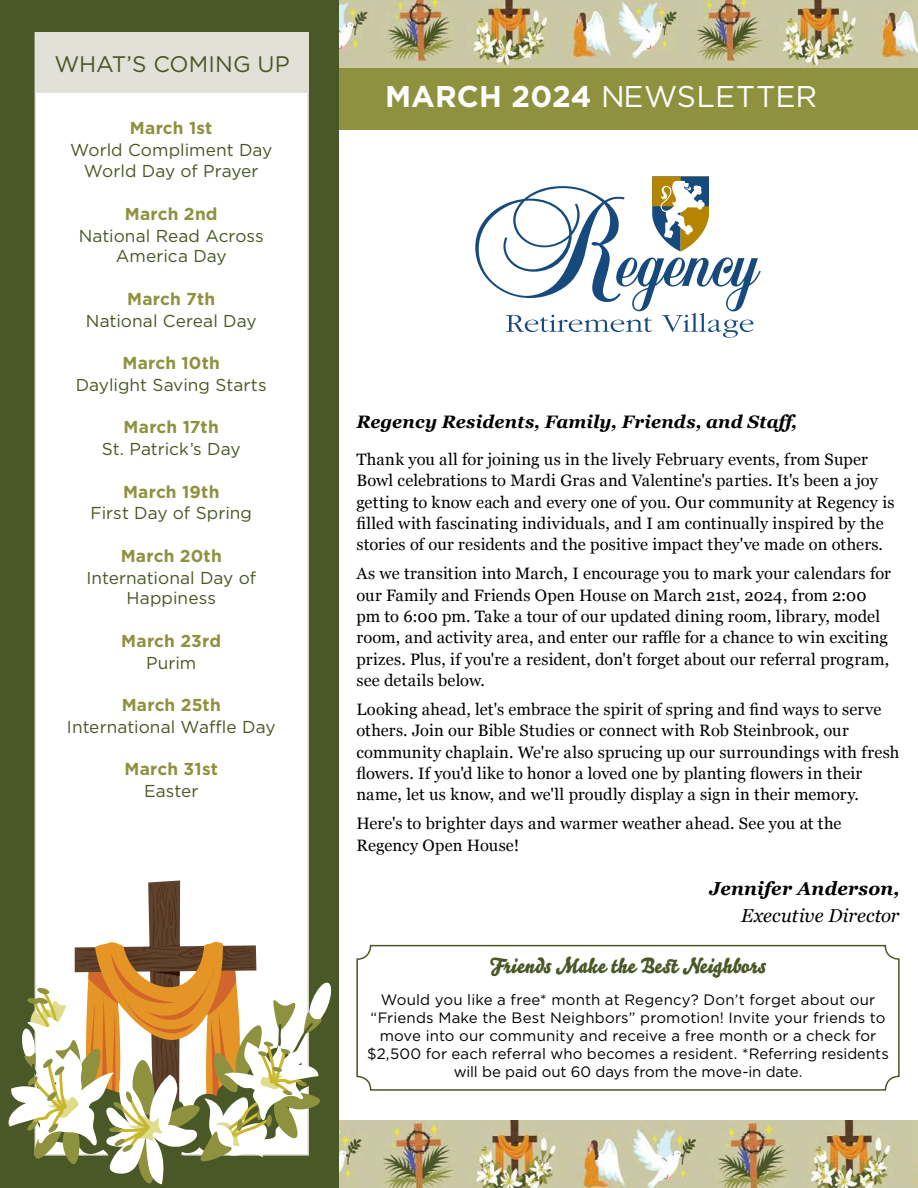
<style>
.page{position:relative;width:918px;height:1188px;background:#fff}
.page>*{position:absolute;margin:0;border:0;box-sizing:border-box;transform-origin:0 0}
.t1{font:30px "Gotham";color:#fff}
.t2{font:22.5px "Gotham";letter-spacing:.005em;color:#4a5726}
.t3{font:21px "Bello Script Pro";letter-spacing:.015em;color:#4a5726}
.t4{font:italic 700 18.75px "Georgia";letter-spacing:.005em;color:#000}
.t5{font:italic 18.75px "Georgia";color:#000}
.t6{font:italic 700 18px "Georgia";letter-spacing:.005em;color:#000}
.t7{font:17.25px/20.7px "Gotham";color:#4a5726;text-align:center}
.t8{font:700 17.25px "Gotham";letter-spacing:.01em;color:#8e923f}
.t9{font:16.5px/21.3px "Georgia";letter-spacing:.01em;color:#000}
.t10{font:15px/18px "Gotham";letter-spacing:.005em;color:#000;text-align:center}
.s1{font-weight:700}
</style>
<div class="page">
<div style="left:0;top:64px;width:918px;height:66px;background:#8e923f"></div>
<img style="left:339px;top:0;width:579px;height:68px">
<img style="left:339px;top:1120px;width:579px;height:68px">
<div style="left:0;top:0;width:339px;height:1188px;background:#4a5726"></div>
<div style="left:35px;top:32px;width:274px;height:1124px;background:#fff;border:2px solid #e1e1d8"></div>
<div style="left:36px;top:32px;width:273px;height:61px;background:#e1e1d8"></div>
<svg style="left:8px;top:880px;width:324px;height:304px"></svg>
<svg style="left:475px;top:176px;width:286px;height:162px"></svg>
<div style="left:356px;top:945px;width:544px;height:146px;border:2px solid #4a5726;border-radius:14px"></div>
<h2 class="t2" style="left:54px;top:49px;width:237px">WHAT’S COMING UP</h2>
<p class="t8" style="left:130px;top:116px;width:84px">March 1st</p>
<p class="t7" style="left:70px;top:138px;width:204px;line-height:21.8px">World Compliment Day<br>World Day of Prayer</p>
<p class="t8" style="left:125px;top:202px;width:94px">March 2nd</p>
<p class="t7" style="left:79px;top:225px;width:187px">National Read Across<br>America Day</p>
<p class="t8" style="left:127px;top:287px;width:90px">March 7th</p>
<p class="t7" style="left:86px;top:310px;width:172px">National Cereal Day</p>
<p class="t8" style="left:122px;top:352px;width:99px">March 10th</p>
<p class="t7" style="left:76px;top:374px;width:192px">Daylight Saving Starts</p>
<p class="t8" style="left:124px;top:416px;width:97px">March 17th</p>
<p class="t7" style="left:102px;top:438px;width:140px">St. Patrick’s Day</p>
<p class="t8" style="left:123px;top:480px;width:98px">March 19th</p>
<p class="t7" style="left:90px;top:503px;width:163px">First Day of Spring</p>
<p class="t8" style="left:121px;top:544px;width:103px">March 20th</p>
<p class="t7" style="left:86px;top:567px;width:171px">International Day of<br>Happiness</p>
<p class="t8" style="left:121px;top:629px;width:101px">March 23rd</p>
<p class="t7" style="left:146px;top:652px;width:52px">Purim</p>
<p class="t8" style="left:122px;top:694px;width:101px">March 25th</p>
<p class="t7" style="left:67px;top:716px;width:210px">International Waffle Day</p>
<p class="t8" style="left:125px;top:758px;width:95px">March 31st</p>
<p class="t7" style="left:144px;top:780px;width:56px">Easter</p>
<h1 class="t1" style="left:385px;top:77px;width:434px"><span class="s1">MARCH 2024</span> NEWSLETTER</h1>
<p class="t6" style="left:356px;top:409px;width:445px">Regency Residents, Family, Friends, and Staff,</p>
<p class="t9" style="left:356px;top:448px;width:540px">Thank you all for joining us in the lively February events, from Super Bowl celebrations to Mardi Gras and Valentine's parties. It's been a joy getting to know each and every one of you. Our community at Regency is filled with fascinating individuals, and I am continually inspired by the stories of our residents and the positive impact they've made on others.</p>
<p class="t9" style="left:356px;top:562px;width:536px">As we transition into March, I encourage you to mark your calendars for our Family and Friends Open House on March 21st, 2024, from 2:00 pm to 6:00 pm. Take a tour of our updated dining room, library, model room, and activity area, and enter our raffle for a chance to win exciting prizes. Plus, if you're a resident, don't forget about our referral program, see details below.</p>
<p class="t9" style="left:356px;top:698px;width:545px">Looking ahead, let's embrace the spirit of spring and find ways to serve others. Join our Bible Studies or connect with Rob Steinbrook, our community chaplain. We're also sprucing up our surroundings with fresh flowers. If you'd like to honor a loved one by planting flowers in their name, let us know, and we'll proudly display a sign in their memory.</p>
<p class="t9" style="left:356px;top:812px;width:487px">Here's to brighter days and warmer weather ahead. See you at the<br>Regency Open House!</p>
<p class="t4" style="left:710px;top:874px;width:192px">Jennifer Anderson,</p>
<p class="t5" style="left:741px;top:902px;width:160px">Executive Director</p>
<p class="t3" style="left:490px;top:949px;width:277px">Friends Make the Best Neighbors</p>
<p class="t10" style="left:367px;top:990px;width:523px">Would you like a free* month at Regency? Don’t forget about our “Friends Make the Best Neighbors” promotion! Invite your friends to move into our community and receive a free month or a check for $2,500 for each referral who becomes a resident. *Referring residents will be paid out 60 days from the move-in date.</p>
</div>
